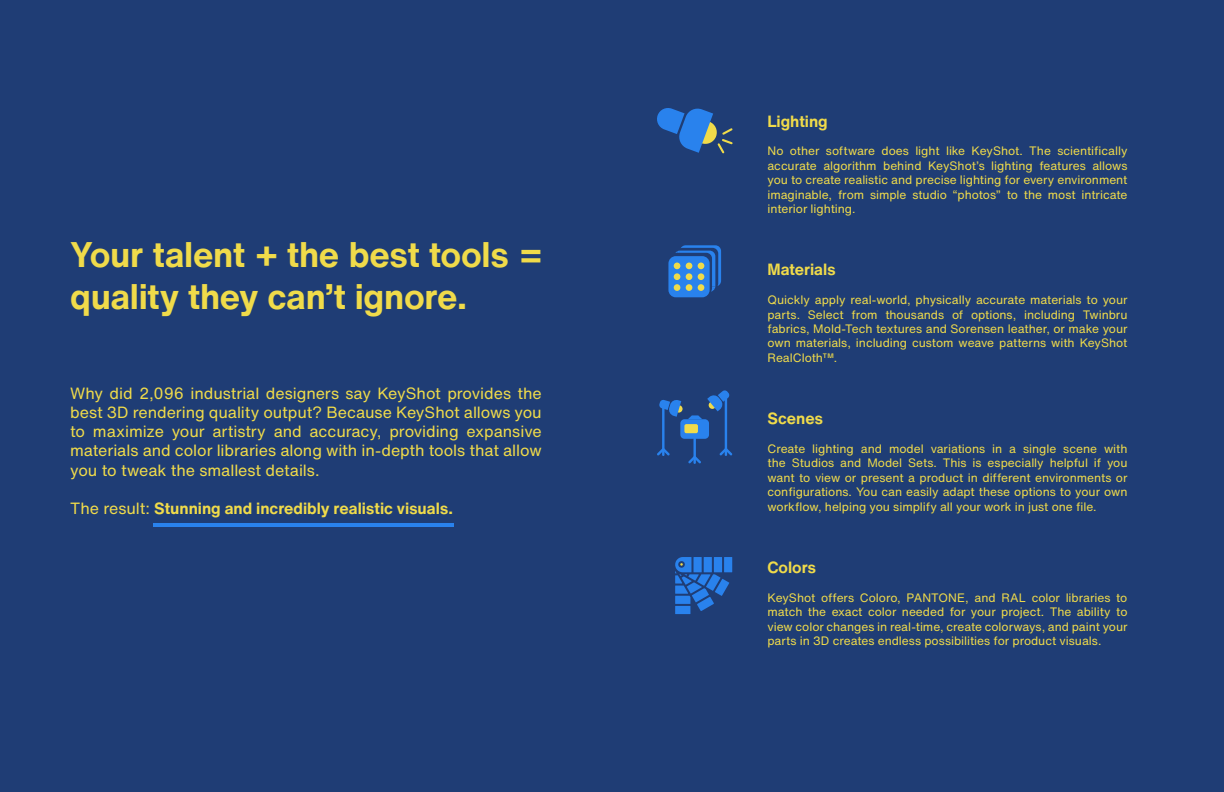
<style>
.page{position:relative;width:1224px;height:792px;background:#1f3d75}
.page>*{position:absolute;margin:0;border:0;box-sizing:border-box;transform-origin:0 0}
.t1{font:700 35px/42px "Helvetica Now Text";letter-spacing:-.01em;color:#f0db4a}
.t2{font:16px/19.2px "Helvetica Now Text";letter-spacing:-.005em;color:#f0db4a;text-align:justify}
.t3{font:700 16px "Helvetica Now Text";letter-spacing:-.005em;color:#f0db4a}
.t4{font:12px/14.4px "Helvetica Now Text";letter-spacing:-.005em;color:#f0db4a;text-align:justify}
.s1{font-weight:400}
</style>
<div class="page">
<hr style="left:153px;top:523px;width:300px;height:4px;background:#2982ed">
<div style="left:668px;top:256px;width:42px;height:41px;background:#2982ed;border-radius:7px"></div>
<svg style="left:674px;top:245px;width:47px;height:47px"></svg>
<div style="left:674px;top:273px;width:6px;height:7px;background:#f0db4a;border-radius:50%"></div>
<div style="left:686px;top:273px;width:6px;height:7px;background:#f0db4a;border-radius:50%"></div>
<div style="left:698px;top:273px;width:6px;height:7px;background:#f0db4a;border-radius:50%"></div>
<div style="left:674px;top:284px;width:6px;height:7px;background:#f0db4a;border-radius:50%"></div>
<div style="left:686px;top:284px;width:6px;height:7px;background:#f0db4a;border-radius:50%"></div>
<div style="left:698px;top:284px;width:6px;height:7px;background:#f0db4a;border-radius:50%"></div>
<svg style="left:657px;top:108px;width:76px;height:45px"></svg>
<svg style="left:659px;top:399px;width:22px;height:18px"></svg>
<svg style="left:688px;top:457px;width:13px;height:6px"></svg>
<div style="left:680px;top:419px;width:29px;height:20px;background:#2982ed;border-radius:4px"></div>
<svg style="left:688px;top:390px;width:42px;height:29px"></svg>
<div style="left:684px;top:424px;width:14px;height:9px;background:#f0db4a;border-radius:2px"></div>
<hr style="left:693px;top:438px;width:3px;height:26px;background:#2982ed">
<svg style="left:657px;top:449px;width:13px;height:7px"></svg>
<hr style="left:662px;top:407px;width:3px;height:49px;background:#2982ed">
<svg style="left:719px;top:448px;width:13px;height:8px"></svg>
<hr style="left:725px;top:396px;width:2px;height:60px;background:#2982ed">
<div style="left:724px;top:557px;width:8px;height:15px;background:#2982ed"></div>
<svg style="left:675px;top:557px;width:54px;height:54px"></svg>
<div style="left:675px;top:606px;width:15px;height:8px;background:#2982ed"></div>
<p class="t1" style="left:70px;top:233px;width:473px">Your talent + the best tools = quality they can’t ignore.</p>
<p class="t2" style="left:70px;top:383px;width:473px">Why did 2,096 industrial designers say KeyShot provides the best 3D rendering quality output? Because KeyShot allows you to maximize your artistry and accuracy, providing expansive materials and color libraries along with in-depth tools that allow you to tweak the smallest details.</p>
<p class="t3" style="left:70px;top:496px;width:384px"><span class="s1">The result:</span> Stunning and incredibly realistic visuals.</p>
<p class="t3" style="left:768px;top:109px;width:62px">Lighting</p>
<p class="t4" style="left:768px;top:144px;width:362px">No other software does light like KeyShot. The scientifically accurate algorithm behind KeyShot’s lighting features allows you to create realistic and precise lighting for every environment imaginable, from simple studio “photos” to the most intricate interior lighting.</p>
<p class="t3" style="left:768px;top:258px;width:70px">Materials</p>
<p class="t4" style="left:768px;top:292px;width:362px">Quickly apply real-world, physically accurate materials to your parts. Select from thousands of options, including Twinbru fabrics, Mold-Tech textures and Sorensen leather, or make your own materials, including custom weave patterns with KeyShot RealCloth™.</p>
<p class="t3" style="left:768px;top:407px;width:57px">Scenes</p>
<p class="t4" style="left:768px;top:441px;width:361px">Create lighting and model variations in a single scene with the Studios and Model Sets. This is especially helpful if you want to view or present a product in different environments or configurations. You can easily adapt these options to your own workflow, helping you simplify all your work in just one file.</p>
<p class="t3" style="left:768px;top:555px;width:50px">Colors</p>
<p class="t4" style="left:768px;top:590px;width:362px">KeyShot offers Coloro, PANTONE, and RAL color libraries to match the exact color needed for your project. The ability to view color changes in real-time, create colorways, and paint your parts in 3D creates endless possibilities for product visuals.</p>
</div>
